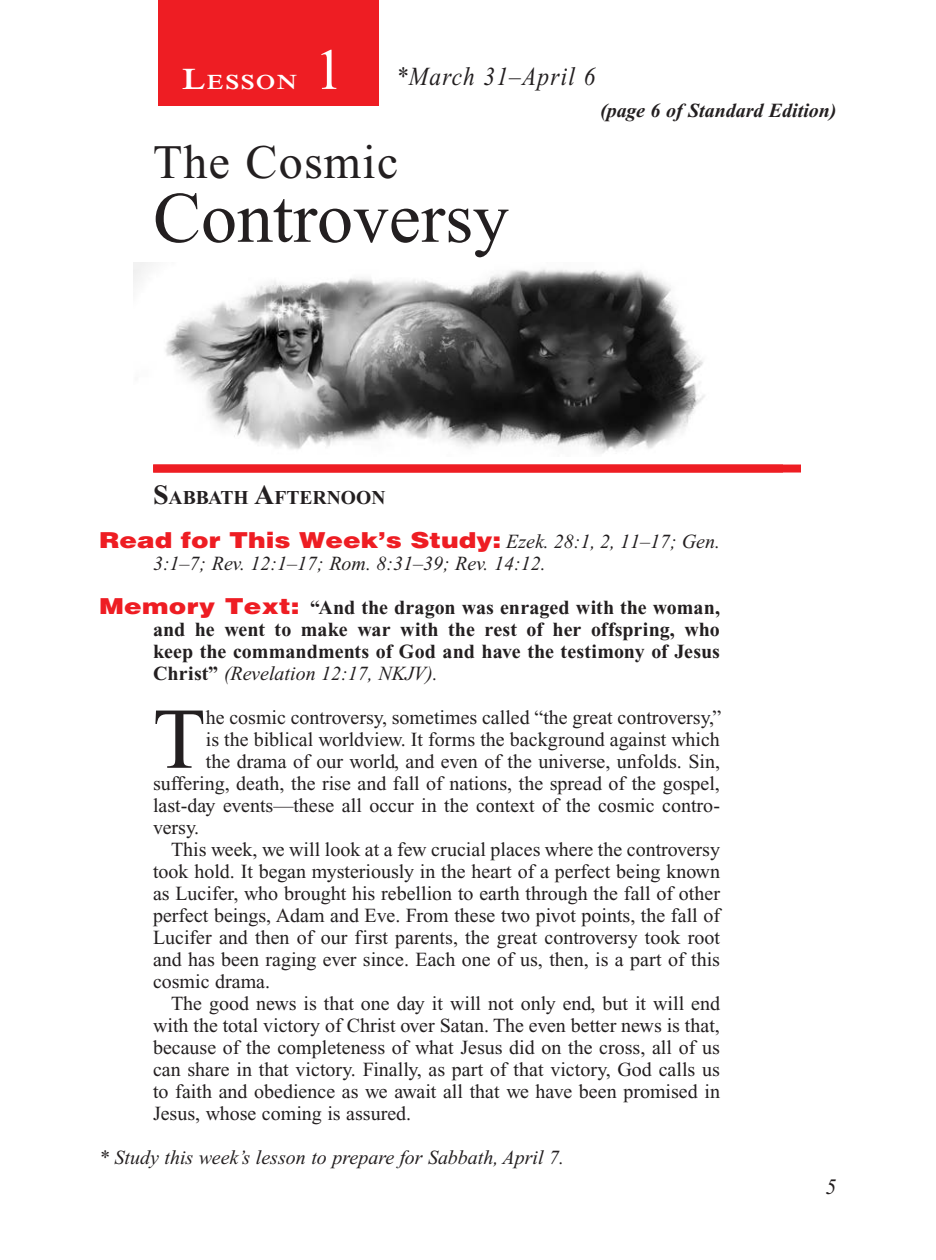
<style>
.page{position:relative;width:936px;height:1260px;background:#fff}
.page>*{position:absolute;margin:0;border:0;box-sizing:border-box;transform-origin:0 0}
.Body_Drop_Cap{font:86.4px "Times New Roman PS Std";color:#231f20}
.Lesson_Head_SA{font:72px "Times New Roman PS Std";color:#231f20}
.Lesson_Number{font:58px "Times New Roman PS Std";color:#fff}
.Lesson_Head_SA-2{font:48px "Times New Roman PS Std";letter-spacing:.025em;color:#231f20}
.Lesson_Dates{font:italic 26px "Times New Roman PS Std";letter-spacing:.05em;color:#231f20;scale:.9 1}
.Question{font:900 22px "Helvetica LT Std";color:#ee1d23;scale:1.2 1}
.PageNumbers{font:italic 22px "Times New Roman PS Std";color:#231f20}
.Lesson_Start_Head{font:600 21px "Times NRMT Std";letter-spacing:.07em;color:#fff;scale:1.1 1}
.Body{font:20px/22px "Times New Roman PS Std";color:#231f20;text-align:justify}
.Body_Drop_Cap-2{font:20px "Times New Roman PS Std";color:#231f20}
.Question-2{font:700 20px/22px "Times New Roman PS Std";color:#231f20;text-align:justify}
.Question-3{font:italic 20px "Times New Roman PS Std";color:#231f20}
.Page_from_SE{font:italic 700 20px "Times New Roman PS Std";color:#231f20}
.Sabbath_Afternoon_He{font:700 19.6px "Times New Roman PS Std";color:#231f20}
.s1{font-size:30px}
.s2{font-size:28px}
.s3{font-family:"Times New Roman PS Std";font-weight:400;font-style:italic;font-size:20px;color:#231f20}
.s4{font-family:"Helvetica LT Std";font-weight:900;font-size:22px;color:#ee1d23}
.s5{font-weight:400;font-style:italic}
</style>
<div class="page">
<div style="left:158px;top:1px;width:221px;height:105px;background:#ee1d23"></div>
<div style="left:153px;top:465px;width:648px;height:8px;background:#ee1d23"></div>
<img style="left:133px;top:262px;width:572px;height:191px">
<p class="Lesson_Start_Head" style="left:182px;top:70px;width:106px"><span class="s1">L</span>ESSON</p>
<p class="Lesson_Number" style="left:314px;top:38px;width:30px">1</p>
<p class="Lesson_Dates" style="left:396px;top:63px;width:223px">*March 31–April 6</p>
<p class="Page_from_SE" style="left:600px;top:100px;width:238px">(page 6 of Standard Edition)</p>
<p class="Lesson_Head_SA-2" style="left:153px;top:136px;width:247px">The Cosmic</p>
<p class="Lesson_Head_SA" style="left:153px;top:179px;width:357px">Controversy</p>
<p class="Sabbath_Afternoon_He" style="left:153px;top:486px;width:234px"><span class="s2">S</span>ABBATH <span class="s2">A</span>FTERNOON</p>
<p class="Question" style="left:99px;top:526px;width:519px">Read for This Week’s Study: <span class="s3">Ezek. 28:1, 2, 11–17; Gen.</span></p>
<p class="Question-3" style="left:153px;top:552px;width:394px">3:1–7; Rev. 12:1–17; Rom. 8:31–39; Rev. 14:12.</p>
<p class="Question-2" style="left:153px;top:596px;width:569px;text-indent:-54px"><span class="s4">Memory Text:</span> “And the dragon was enraged with the woman, and he went to make war with the rest of her offspring, who keep the commandments of God and have the testimony of Jesus Christ” <span class="s5">(Revelation 12:17, NKJV).</span></p>
<p class="Body_Drop_Cap" style="left:153px;top:692px;width:54px">T</p>
<p class="Body_Drop_Cap-2" style="left:206px;top:706px;width:517px">he cosmic controversy, sometimes called “the great controversy,”</p>
<p class="Body_Drop_Cap-2" style="left:206px;top:728px;width:516px">is the biblical worldview. It forms the background against which</p>
<p class="Body_Drop_Cap-2" style="left:206px;top:750px;width:516px">the drama of our world, and even of the universe, unfolds. Sin,</p>
<p class="Body_Drop_Cap-2" style="left:153px;top:772px;width:568px">suffering, death, the rise and fall of nations, the spread of the gospel,</p>
<p class="Body_Drop_Cap-2" style="left:153px;top:794px;width:569px">last‑day events—these all occur in the context of the cosmic contro-</p>
<p class="Body_Drop_Cap-2" style="left:153px;top:816px;width:48px">versy.</p>
<p class="Body" style="left:153px;top:838px;width:571px;text-indent:18px">This week, we will look at a few crucial places where the controversy took hold. It began mysteriously in the heart of a perfect being known as Lucifer, who brought his rebellion to earth through the fall of other perfect beings, Adam and Eve. From these two pivot points, the fall of Lucifer and then of our first parents, the great controversy took root and has been raging ever since. Each one of us, then, is a part of this cosmic drama.</p>
<p class="Body" style="left:153px;top:992px;width:569px;text-indent:18px">The good news is that one day it will not only end, but it will end with the total victory of Christ over Satan. The even better news is that, because of the completeness of what Jesus did on the cross, all of us can share in that victory. Finally, as part of that victory, God calls us to faith and obedience as we await all that we have been promised in Jesus, whose coming is assured.</p>
<p class="Question-3" style="left:99px;top:1146px;width:467px">* Study this week’s lesson to prepare for Sabbath, April 7.</p>
<p class="PageNumbers" style="left:826px;top:1175px;width:12px">5</p>
</div>
